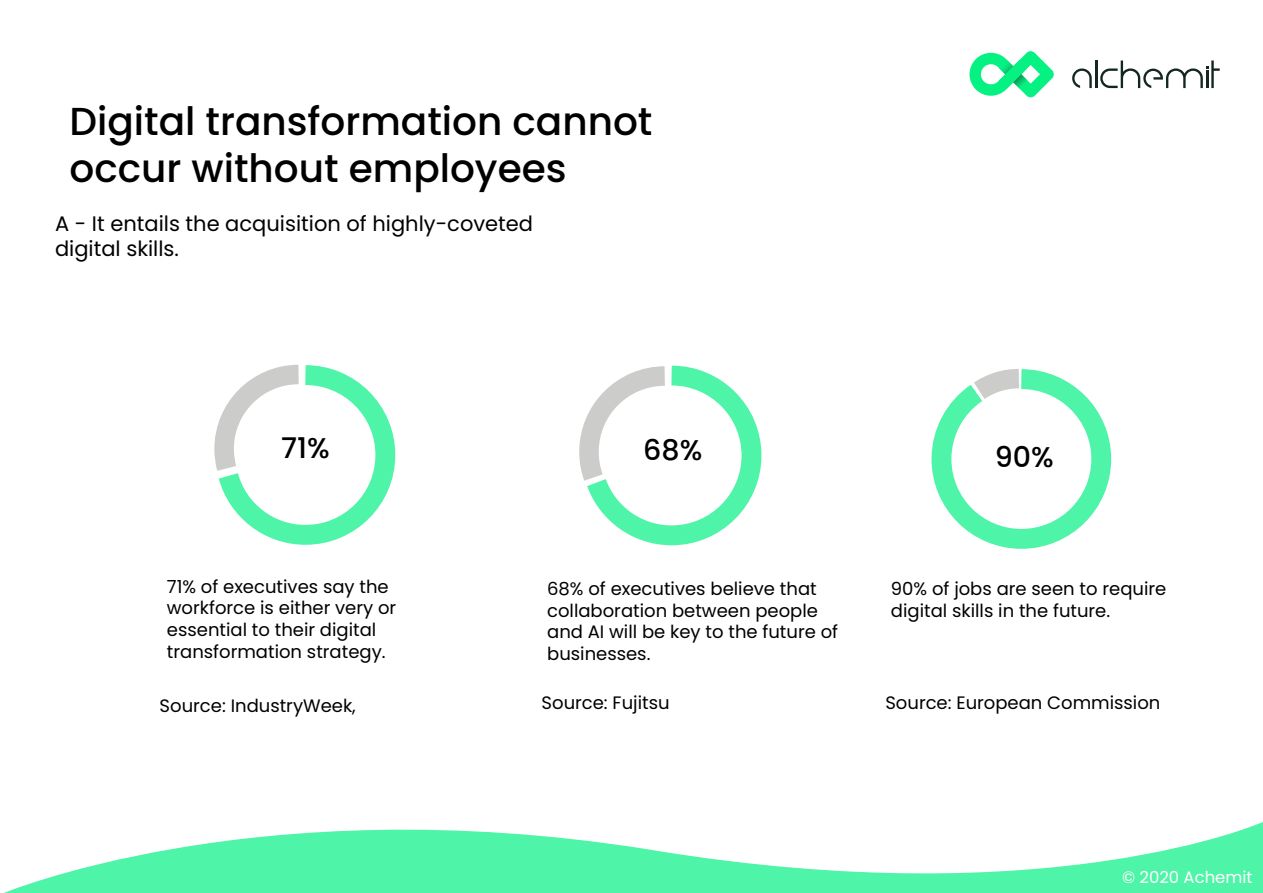
<style>
.page{position:relative;width:1263px;height:893px;background:#fff}
.page>*{position:absolute;margin:0;border:0;box-sizing:border-box;transform-origin:0 0}
.t1{font:500 39px/46.8px "Poppins";color:#000}
.t2{font:500 28.5px "Poppins";color:#000}
.t3{font:21px/25.2px "Poppins";color:#000}
.t4{font:18px/21.6px "Poppins";color:#000}
.t5{font:16.5px "Poppins";color:#fff}
</style>
<div class="page">
<svg style="left:969px;top:51px;width:85px;height:46px"></svg>
<hr style="left:1095px;top:60px;width:2px;height:28px;background:#13261f">
<svg style="left:1100px;top:60px;width:120px;height:28px"></svg>
<svg style="left:1072px;top:68px;width:20px;height:20px"></svg>
<svg style="left:4px;top:822px;width:1259px;height:71px;fill:#4ef4a7"></svg>
<svg style="left:214px;top:364px;width:182px;height:181px"></svg>
<svg style="left:579px;top:365px;width:183px;height:181px"></svg>
<svg style="left:931px;top:369px;width:181px;height:180px"></svg>
<h1 class="t1" style="left:69px;top:98px;width:584px">Digital transformation cannot occur without employees</h1>
<p class="t3" style="left:55px;top:211px;width:480px">A - It entails the acquisition of highly-coveted digital skills.</p>
<h2 class="t2" style="left:281px;top:432px;width:50px">71%</h2>
<h2 class="t2" style="left:643px;top:434px;width:61px">68%</h2>
<h2 class="t2" style="left:995px;top:441px;width:60px">90%</h2>
<p class="t4" style="left:167px;top:576px;width:231px">71% of executives say the workforce is either very or essential to their digital transformation strategy.</p>
<p class="t4" style="left:160px;top:695px;width:198px">Source: IndustryWeek,</p>
<p class="t4" style="left:547px;top:578px;width:292px">68% of executives believe that collaboration between people and AI will be key to the future of businesses.</p>
<p class="t4" style="left:542px;top:692px;width:129px">Source: Fujitsu</p>
<p class="t4" style="left:891px;top:578px;width:277px">90% of jobs are seen to require digital skills in the future.</p>
<p class="t4" style="left:885px;top:692px;width:277px">Source: European Commission</p>
<p class="t5" style="left:1122px;top:868px;width:132px">© 2020 Achemit</p>
</div>
